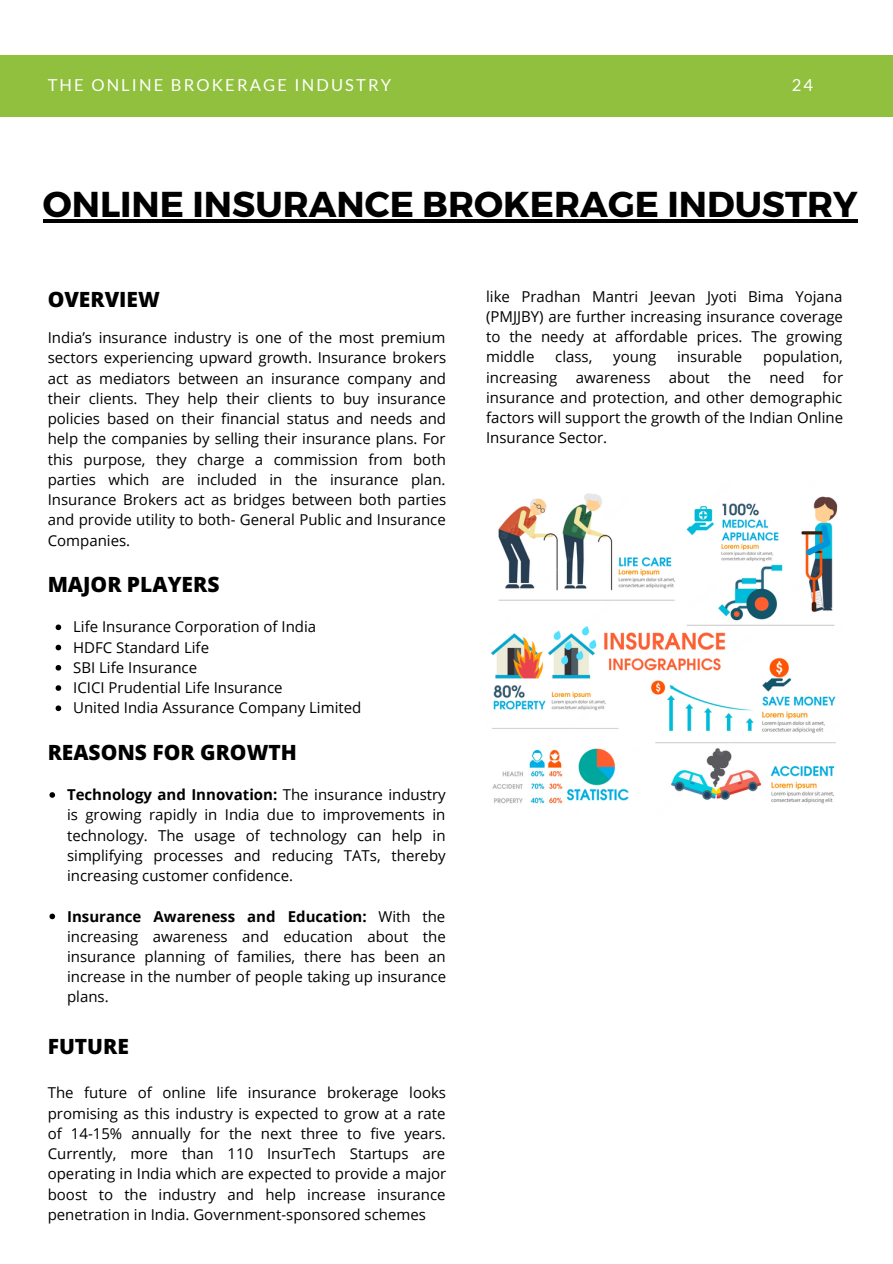
<style>
.page{position:relative;width:893px;height:1264px;background:#fff}
.page>*{position:absolute;margin:0;border:0;box-sizing:border-box;transform-origin:0 0}
.t1{font:700 36px "Montserrat";color:#000}
.t2{font:800 21px "Open Sans";color:#000}
.t3{font:16.5px "Lato";letter-spacing:.13em;color:#fff}
.t4{font:15px/20.2px "Open Sans";color:#000;text-align:justify}
.s1{font-weight:700}
</style>
<div class="page">
<img style="left:491px;top:493px;width:347px;height:311px">
<hr style="left:43px;top:219px;width:814px;height:3px;background:#000">
<svg style="left:56px;top:624px;width:5px;height:6px"></svg>
<svg style="left:56px;top:644px;width:5px;height:6px"></svg>
<svg style="left:56px;top:665px;width:5px;height:5px"></svg>
<svg style="left:56px;top:685px;width:5px;height:6px"></svg>
<svg style="left:56px;top:705px;width:5px;height:6px"></svg>
<div style="left:0;top:55px;width:892px;height:61px;background:#90c03e"></div>
<svg style="left:49px;top:792px;width:6px;height:5px"></svg>
<svg style="left:49px;top:913px;width:6px;height:6px"></svg>
<p class="t3" style="left:48px;top:75px;width:345px">THE ONLINE BROKERAGE INDUSTRY</p>
<p class="t3" style="left:791px;top:75px;width:23px">24</p>
<p class="t1" style="left:43px;top:180px;width:816px">ONLINE INSURANCE BROKERAGE INDUSTRY</p>
<p class="t2" style="left:48px;top:284px;width:114px">OVERVIEW</p>
<p class="t4" style="left:48px;top:327px;width:400px">India’s insurance industry is one of the most premium sectors experiencing upward growth. Insurance brokers act as mediators between an insurance company and their clients. They help their clients to buy insurance policies based on their financial status and needs and help the companies by selling their insurance plans. For this purpose, they charge a commission from both parties which are included in the insurance plan.<br>Insurance Brokers act as bridges between both parties and provide utility to both- General Public and Insurance Companies.</p>
<p class="t2" style="left:48px;top:570px;width:173px">MAJOR PLAYERS</p>
<p class="t4" style="left:73px;top:616px;width:244px">Life Insurance Corporation of India</p>
<p class="t4" style="left:73px;top:636px;width:137px">HDFC Standard Life</p>
<p class="t4" style="left:73px;top:657px;width:125px">SBI Life Insurance</p>
<p class="t4" style="left:73px;top:677px;width:211px">ICICI Prudential Life Insurance</p>
<p class="t4" style="left:73px;top:697px;width:290px">United India Assurance Company Limited</p>
<p class="t2" style="left:48px;top:738px;width:251px">REASONS FOR GROWTH</p>
<p class="t4" style="left:67px;top:784px;width:380px"><span class="s1">Technology and Innovation:</span> The insurance industry is growing rapidly in India due to improvements in technology. The usage of technology can help in simplifying processes and reducing TATs, thereby increasing customer confidence.</p>
<p class="t4" style="left:67px;top:905px;width:380px"><span class="s1">Insurance Awareness and Education:</span> With the increasing awareness and education about the insurance planning of families, there has been an increase in the number of people taking up insurance plans.</p>
<p class="t2" style="left:48px;top:1031px;width:83px">FUTURE</p>
<p class="t4" style="left:48px;top:1082px;width:400px">The future of online life insurance brokerage looks promising as this industry is expected to grow at a rate of 14-15% annually for the next three to five years.<br>Currently, more than 110 InsurTech Startups are operating in India which are expected to provide a major boost to the industry and help increase insurance penetration in India. Government-sponsored schemes</p>
<p class="t4" style="left:486px;top:285px;width:358px">like Pradhan Mantri Jeevan Jyoti Bima Yojana (PMJJBY) are further increasing insurance coverage to the needy at affordable prices. The growing middle</p>
<p class="t4" style="left:486px;top:346px;width:358px;text-indent:277px">population, increasing awareness about the need for insurance and protection, and other demographic factors will support the growth of the Indian Online Insurance Sector.</p>
<p class="t4" style="left:555px;top:346px;width:39px">class,</p>
<p class="t4" style="left:613px;top:346px;width:45px">young</p>
<p class="t4" style="left:677px;top:346px;width:67px">insurable</p>
</div>
